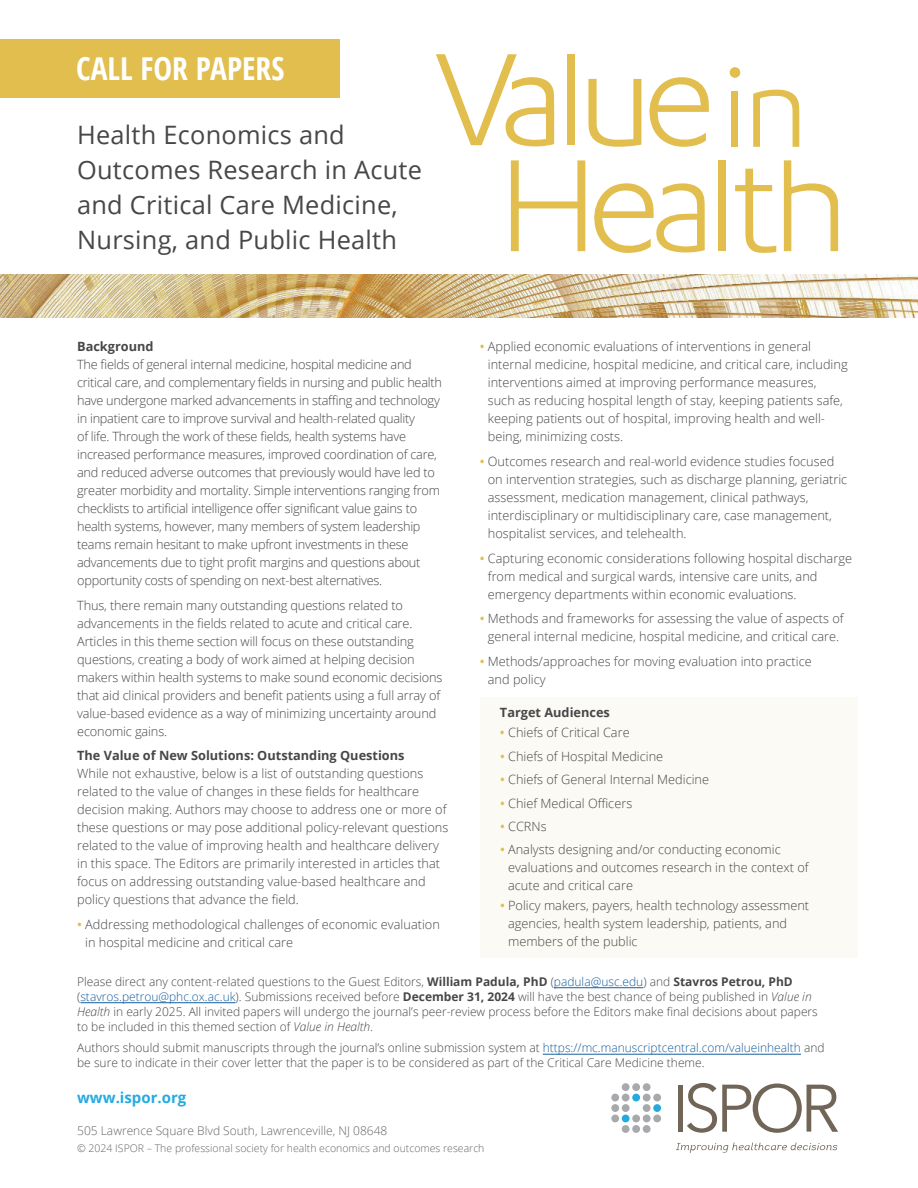
<style>
.page{position:relative;width:918px;height:1188px;background:#fff}
.page>*{position:absolute;margin:0;border:0;box-sizing:border-box;transform-origin:0 0}
.t1{font:700 31.5px "Open Sans Condensed";color:#fff}
.t2{font:25.35px/35px "Open Sans";letter-spacing:.01em;color:#484648}
.t3{font:700 15px "Open Sans";color:#24aae1}
.t4{font:300 12.75px/18px "Open Sans";color:#484648}
.t5{font:300 12.75px/18px "Open Sans";letter-spacing:-.02em;color:#484648}
.t6{font:700 12.75px "Open Sans";color:#484648}
.t7{font:300 12px/15px "Open Sans";color:#484648}
.t8{font:300 12px "Open Sans";color:#646569}
.t9{font:300 10.5px "Open Sans";color:#646569}
.s1{font-weight:600;color:#e1be4d}
.s2{font-weight:700}
.s3{color:#175d9e}
.s4{font-style:italic}
</style>
<div class="page">
<div style="left:481px;top:697px;width:377px;height:261px;background:#fcfaf4"></div>
<div style="left:0;top:39px;width:339px;height:58px;background:#e1be4d"></div>
<div style="left:678px;top:1085px;width:5px;height:47px;background:#716557"></div>
<svg style="left:687px;top:1083px;width:151px;height:50px"></svg>
<div style="left:632px;top:1094px;width:8px;height:7px;background:#24aae1;border-radius:50%"></div>
<div style="left:643px;top:1094px;width:8px;height:7px;background:#a8a9ad;border-radius:50%"></div>
<div style="left:653px;top:1094px;width:8px;height:7px;background:#a8a9ad;border-radius:50%"></div>
<div style="left:611px;top:1094px;width:8px;height:7px;background:#a8a9ad;border-radius:50%"></div>
<div style="left:622px;top:1094px;width:8px;height:7px;background:#a8a9ad;border-radius:50%"></div>
<div style="left:632px;top:1083px;width:8px;height:8px;background:#a8a9ad;border-radius:50%"></div>
<div style="left:643px;top:1083px;width:8px;height:8px;background:#a8a9ad;border-radius:50%"></div>
<div style="left:622px;top:1083px;width:8px;height:8px;background:#a8a9ad;border-radius:50%"></div>
<div style="left:643px;top:1104px;width:8px;height:8px;background:#a8a9ad;border-radius:50%"></div>
<div style="left:653px;top:1104px;width:8px;height:8px;background:#24aae1;border-radius:50%"></div>
<div style="left:611px;top:1104px;width:8px;height:8px;background:#a8a9ad;border-radius:50%"></div>
<div style="left:622px;top:1104px;width:8px;height:8px;background:#a8a9ad;border-radius:50%"></div>
<div style="left:632px;top:1115px;width:8px;height:7px;background:#a8a9ad;border-radius:50%"></div>
<div style="left:643px;top:1115px;width:8px;height:7px;background:#a8a9ad;border-radius:50%"></div>
<div style="left:653px;top:1115px;width:8px;height:7px;background:#a8a9ad;border-radius:50%"></div>
<div style="left:611px;top:1115px;width:8px;height:7px;background:#a8a9ad;border-radius:50%"></div>
<div style="left:622px;top:1115px;width:8px;height:7px;background:#24aae1;border-radius:50%"></div>
<div style="left:632px;top:1125px;width:8px;height:8px;background:#a8a9ad;border-radius:50%"></div>
<div style="left:643px;top:1125px;width:8px;height:8px;background:#a8a9ad;border-radius:50%"></div>
<div style="left:622px;top:1125px;width:8px;height:8px;background:#a8a9ad;border-radius:50%"></div>
<svg style="left:676px;top:1143px;width:161px;height:10px"></svg>
<img style="left:0;top:274px;width:918px;height:44px">
<svg style="left:649px;top:77px;width:60px;height:70px"></svg>
<svg style="left:436px;top:54px;width:118px;height:93px"></svg>
<svg style="left:588px;top:79px;width:53px;height:68px"></svg>
<div style="left:567px;top:54px;width:8px;height:91px;background:#e1be4d"></div>
<svg style="left:753px;top:89px;width:46px;height:58px"></svg>
<div style="left:732px;top:91px;width:6px;height:56px;background:#e1be4d"></div>
<svg style="left:730px;top:67px;width:10px;height:11px"></svg>
<svg style="left:511px;top:160px;width:74px;height:91px"></svg>
<svg style="left:784px;top:160px;width:54px;height:91px"></svg>
<div style="left:719px;top:160px;width:7px;height:91px;background:#e1be4d"></div>
<svg style="left:735px;top:169px;width:41px;height:84px"></svg>
<svg style="left:594px;top:183px;width:111px;height:70px"></svg>
<hr style="left:554px;top:987px;width:89px;height:1px;background:#175d9e">
<hr style="left:80px;top:1002px;width:156px;height:1px;background:#175d9e">
<hr style="left:543px;top:1054px;width:258px;height:1px;background:#175d9e">
<p class="t1" style="left:76px;top:47px;width:210px">CALL FOR PAPERS</p>
<p class="t2" style="left:77px;top:116px;width:346px">Health Economics and<br>Outcomes Research in Acute and Critical Care Medicine,<br>Nursing, and Public Health</p>
<p class="t4" style="left:488px;top:337px;width:361px;text-indent:-8px"><span class="s1">•</span> Applied economic evaluations of interventions in general internal medicine, hospital medicine, and critical care, including interventions aimed at improving performance measures,<br>such as reducing hospital length of stay, keeping patients safe, keeping patients out of hospital, improving health and well&shy;being, minimizing costs.</p>
<p class="t4" style="left:488px;top:452px;width:361px;text-indent:-8px"><span class="s1">•</span> Outcomes research and real-world evidence studies focused on intervention strategies, such as discharge planning, geriatric assessment, medication management, clinical pathways, interdisciplinary or multidisciplinary care, case management, hospitalist services, and telehealth.</p>
<p class="t4" style="left:488px;top:549px;width:366px;text-indent:-8px"><span class="s1">•</span> Capturing economic considerations following hospital discharge from medical and surgical wards, intensive care units, and emergency departments within economic evaluations.</p>
<p class="t4" style="left:480px;top:609px;width:365px;text-align:center"><span class="s1">•</span> Methods and frameworks for assessing the value of aspects of general internal medicine, hospital medicine, and critical care.</p>
<p class="t4" style="left:488px;top:652px;width:325px;text-indent:-8px"><span class="s1">•</span> Methods/approaches for moving evaluation into practice and policy</p>
<p class="t6" style="left:500px;top:704px;width:111px">Target Audiences</p>
<p class="t4" style="left:500px;top:723px;width:131px"><span class="s1">•</span> Chiefs of Critical Care</p>
<p class="t4" style="left:500px;top:747px;width:165px"><span class="s1">•</span> Chiefs of Hospital Medicine</p>
<p class="t4" style="left:500px;top:770px;width:211px"><span class="s1">•</span> Chiefs of General Internal Medicine</p>
<p class="t4" style="left:500px;top:794px;width:134px"><span class="s1">•</span> Chief Medical Officers</p>
<p class="t4" style="left:500px;top:817px;width:48px"><span class="s1">•</span> CCRNs</p>
<p class="t4" style="left:508px;top:840px;width:302px;text-indent:-8px"><span class="s1">•</span> Analysts designing and/or conducting economic evaluations and outcomes research in the context of acute and critical care</p>
<p class="t4" style="left:508px;top:897px;width:303px;text-indent:-8px"><span class="s1">•</span> Policy makers, payers, health technology assessment agencies, health system leadership, patients, and members of the public</p>
<p class="t7" style="left:77px;top:974px;width:742px">Please direct any content-related questions to the Guest Editors, <span class="s2">William Padula, PhD</span> (<span class="s3">padula@usc.edu</span>) and <span class="s2">Stavros Petrou, PhD </span>(<span class="s3">stavros.petrou@phc.ox.ac.uk</span>). Submissions received before <span class="s2">December 31, 2024</span> will have the best chance of being published in <span class="s4">Value in Health</span> in early 2025. All invited papers will undergo the journal’s peer-review process before the Editors make final decisions about papers to be included in this themed section of <span class="s4">Value in Health</span>.</p>
<p class="t7" style="left:77px;top:1040px;width:749px">Authors should submit manuscripts through the journal’s online submission system at <span class="s3">https://mc.manuscriptcentral.com/valueinhealth</span> and be sure to indicate in their cover letter that the paper is to be considered as part of the Critical Care Medicine theme.</p>
<p class="t3" style="left:77px;top:1087px;width:111px">www.ispor.org</p>
<p class="t8" style="left:77px;top:1123px;width:312px">505 Lawrence Square Blvd South, Lawrenceville, NJ 08648</p>
<p class="t9" style="left:77px;top:1141px;width:409px">© 2024 ISPOR – The professional society for health economics and outcomes research</p>
<p class="t5" style="left:77px;top:337px;width:366px"><span class="s2">Background<br></span>The fields of general internal medicine, hospital medicine and critical care, and complementary fields in nursing and public health have undergone marked advancements in staffing and technology in inpatient care to improve survival and health-related quality<br>of life. Through the work of these fields, health systems have increased performance measures, improved coordination of care, and reduced adverse outcomes that previously would have led to greater morbidity and mortality. Simple interventions ranging from checklists to artificial intelligence offer significant value gains to health systems, however, many members of system leadership teams remain hesitant to make upfront investments in these advancements due to tight profit margins and questions about opportunity costs of spending on next-best alternatives.</p>
<p class="t4" style="left:77px;top:596px;width:367px">Thus, there remain many outstanding questions related to advancements in the fields related to acute and critical care.<br>Articles in this theme section will focus on these outstanding questions, creating a body of work aimed at helping decision makers within health systems to make sound economic decisions that aid clinical providers and benefit patients using a full array of value-based evidence as a way of minimizing uncertainty around economic gains.</p>
<p class="t4" style="left:77px;top:747px;width:373px"><span class="s2">The Value of New Solutions: Outstanding Questions<br></span>While not exhaustive, below is a list of outstanding questions related to the value of changes in these fields for healthcare decision making. Authors may choose to address one or more of these questions or may pose additional policy-relevant questions related to the value of improving health and healthcare delivery in this space. The Editors are primarily interested in articles that focus on addressing outstanding value-based healthcare and policy questions that advance the field.</p>
<p class="t4" style="left:85px;top:915px;width:356px;text-indent:-8px"><span class="s1">•</span> Addressing methodological challenges of economic evaluation in hospital medicine and critical care</p>
</div>
